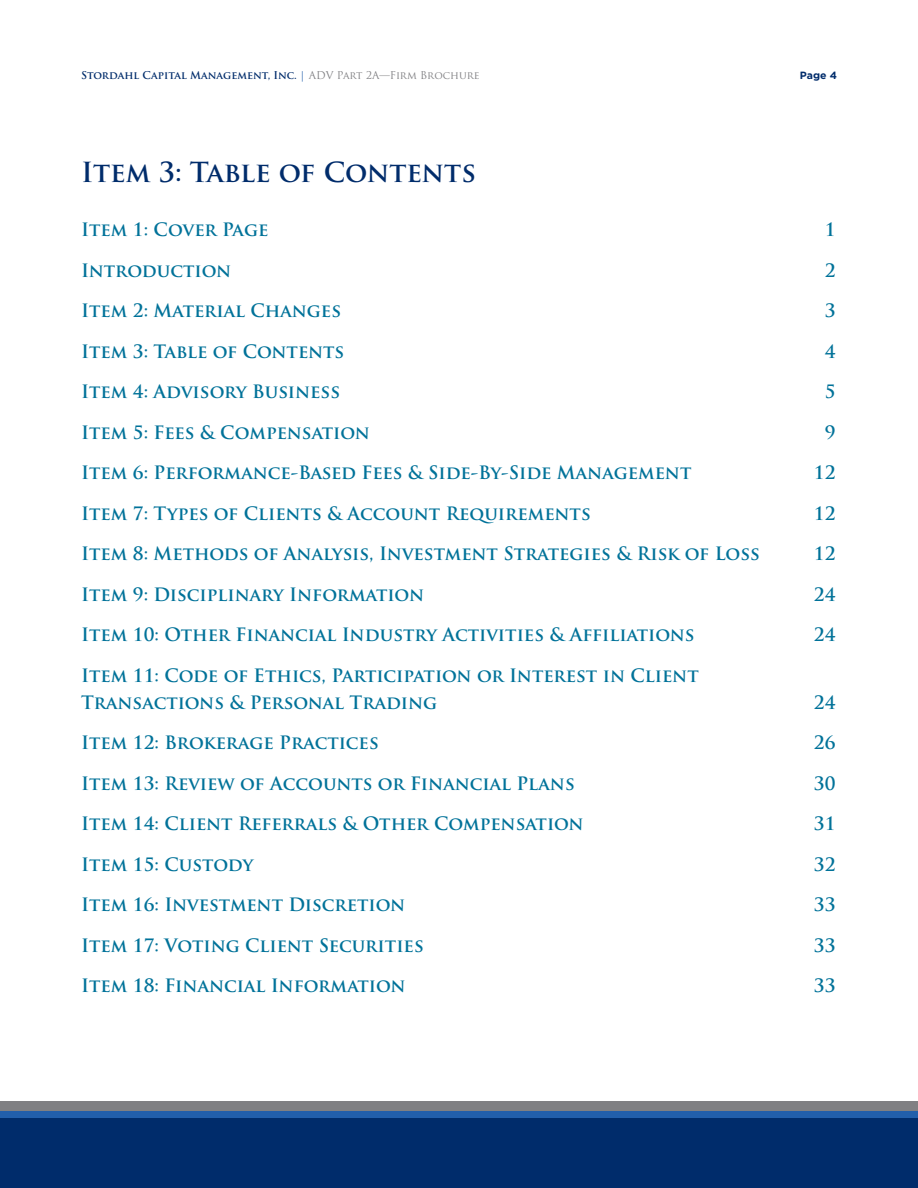
<style>
.page{position:relative;width:918px;height:1188px;background:#fff}
.page>*{position:absolute;margin:0;border:0;box-sizing:border-box;transform-origin:0 0}
.t1{font:700 27px "Trajan Pro";color:#002c6b}
.t2{font:700 18px/27px "Trajan Pro";color:#007299}
.t3{font:700 10.5px "Trajan Pro";color:#002c6b}
.t4{font:700 10.5px "Gotham";color:#002c6b}
.s1{font-weight:400;color:#225fab}
.s2{font-weight:400;color:#808083}
</style>
<div class="page">
<div style="left:0;top:1101px;width:918px;height:87px;background:#808083"></div>
<div style="left:0;top:1112px;width:918px;height:41px;background:#225fab"></div>
<div style="left:0;top:1118px;width:918px;height:70px;background:#002c6b"></div>
<p class="t3" style="left:81px;top:68px;width:400px">Stordahl Capital Management, Inc. <span class="s1">|</span> <span class="s2">ADV Part 2A—Firm Brochure</span></p>
<p class="t4" style="left:800px;top:69px;width:39px">Page 4</p>
<p class="t1" style="left:81px;top:156px;width:396px">Item 3: Table of Contents</p>
<p class="t2" style="left:81px;top:216px;width:189px">Item 1: Cover Page</p>
<p class="t2" style="left:825px;top:216px;width:12px">1</p>
<p class="t2" style="left:81px;top:257px;width:152px">Introduction</p>
<p class="t2" style="left:825px;top:257px;width:12px">2</p>
<p class="t2" style="left:81px;top:297px;width:262px">Item 2: Material Changes</p>
<p class="t2" style="left:825px;top:297px;width:12px">3</p>
<p class="t2" style="left:81px;top:338px;width:265px">Item 3: Table of Contents</p>
<p class="t2" style="left:825px;top:338px;width:12px">4</p>
<p class="t2" style="left:81px;top:378px;width:261px">Item 4: Advisory Business</p>
<p class="t2" style="left:825px;top:378px;width:12px">5</p>
<p class="t2" style="left:81px;top:419px;width:290px">Item 5: Fees &amp; Compensation</p>
<p class="t2" style="left:825px;top:419px;width:12px">9</p>
<p class="t2" style="left:81px;top:459px;width:612px">Item 6: Performance-Based Fees &amp; Side-By-Side Management</p>
<p class="t2" style="left:814px;top:459px;width:23px">12</p>
<p class="t2" style="left:81px;top:500px;width:511px">Item 7: Types of Clients &amp; Account Requirements</p>
<p class="t2" style="left:814px;top:500px;width:23px">12</p>
<p class="t2" style="left:81px;top:540px;width:680px">Item 8: Methods of Analysis, Investment Strategies &amp; Risk of Loss</p>
<p class="t2" style="left:814px;top:540px;width:23px">12</p>
<p class="t2" style="left:81px;top:581px;width:345px">Item 9: Disciplinary Information</p>
<p class="t2" style="left:814px;top:581px;width:23px">24</p>
<p class="t2" style="left:81px;top:621px;width:615px">Item 10: Other Financial Industry Activities &amp; Affiliations</p>
<p class="t2" style="left:814px;top:621px;width:23px">24</p>
<p class="t2" style="left:81px;top:662px;width:619px">Item 11: Code of Ethics, Participation or Interest in Client<br>Transactions &amp; Personal Trading</p>
<p class="t2" style="left:814px;top:689px;width:23px">24</p>
<p class="t2" style="left:81px;top:729px;width:299px">Item 12: Brokerage Practices</p>
<p class="t2" style="left:814px;top:729px;width:23px">26</p>
<p class="t2" style="left:81px;top:770px;width:495px">Item 13: Review of Accounts or Financial Plans</p>
<p class="t2" style="left:814px;top:770px;width:23px">30</p>
<p class="t2" style="left:81px;top:810px;width:504px">Item 14: Client Referrals &amp; Other Compensation</p>
<p class="t2" style="left:814px;top:810px;width:23px">31</p>
<p class="t2" style="left:81px;top:851px;width:174px">Item 15: Custody</p>
<p class="t2" style="left:814px;top:851px;width:23px">32</p>
<p class="t2" style="left:81px;top:891px;width:326px">Item 16: Investment Discretion</p>
<p class="t2" style="left:814px;top:891px;width:23px">33</p>
<p class="t2" style="left:81px;top:932px;width:344px">Item 17: Voting Client Securities</p>
<p class="t2" style="left:814px;top:932px;width:23px">33</p>
<p class="t2" style="left:81px;top:972px;width:326px">Item 18: Financial Information</p>
<p class="t2" style="left:814px;top:972px;width:23px">33</p>
</div>
